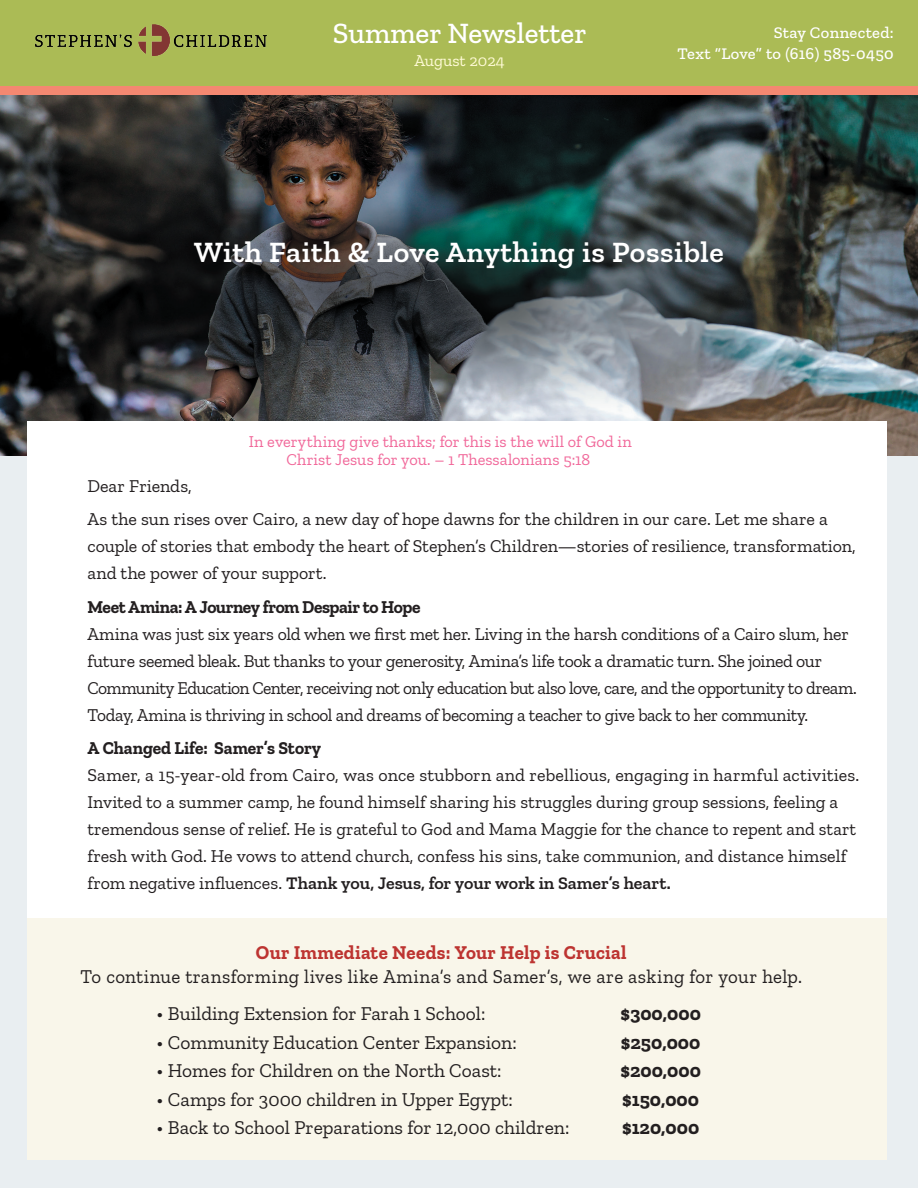
<style>
.page{position:relative;width:918px;height:1188px;background:#e9eef1}
.page>*{position:absolute;margin:0;border:0;box-sizing:border-box;transform-origin:0 0}
.t1{font:600 30px "Zilla Slab";letter-spacing:.02em;color:#fff}
.t2{font:500 30px "Zilla Slab";color:#fff}
.t3{font:19.5px "Zilla Slab";color:#231f20}
.t4{font:700 19.5px "Zilla Slab";color:#231f20}
.t5{font:700 19.5px "Zilla Slab";letter-spacing:.015em;color:#bd3431}
.t6{font:18px/27px "Zilla Slab";letter-spacing:-.005em;color:#231f20}
.t7{font:700 18px "Zilla Slab";letter-spacing:-.02em;color:#231f20}
.t8{font:16.5px/18px "Zilla Slab";letter-spacing:.01em;color:#f1689a;text-align:center}
.t9{font:500 16.5px/21.8px "Zilla Slab";letter-spacing:.02em;color:#fff;text-align:right}
.t10{font:16.5px "Zilla Slab";color:#fffbd6}
.s1{font-weight:600}
</style>
<div class="page">
<img style="left:0;top:95px;width:918px;height:361px">
<div style="left:27px;top:421px;width:860px;height:738px;background:#fff"></div>
<div style="left:0;top:0;width:918px;height:87px;background:#abbb55"></div>
<img style="left:35px;top:25px;width:232px;height:31px">
<div style="left:0;top:86px;width:918px;height:9px;background:#f48871"></div>
<div style="left:28px;top:918px;width:859px;height:241px;background:#f9f6ea"></div>
<h1 class="t2" style="left:333px;top:16px;width:255px">Summer Newsletter</h1>
<p class="t9" style="left:677px;top:21px;width:218px">Stay Connected:<br>Text “Love” to (616) 585-0450</p>
<p class="t10" style="left:414px;top:51px;width:92px">August 2024</p>
<h1 class="t1" style="left:194px;top:235px;width:531px">With Faith &amp; Love Anything is Possible</h1>
<p class="t8" style="left:249px;top:433px;width:384px">In everything give thanks; for this is the will of God in<br>Christ Jesus for you. – 1 Thessalonians 5:18</p>
<p class="t6" style="left:87px;top:470px;width:742px;line-height:32.4px">Dear Friends,<br>As the sun rises over Cairo, a new day of hope dawns for the children in our care. Let me share a</p>
<p class="t6" style="left:87px;top:532px;width:770px">couple of stories that embody the heart of Stephen’s Children—stories of resilience, transformation, and the power of your support.</p>
<p class="t7" style="left:87px;top:596px;width:335px">Meet Amina: A Journey from Despair to Hope</p>
<p class="t6" style="left:87px;top:620px;width:771px">Amina was just six years old when we first met her. Living in the harsh conditions of a Cairo slum, her future seemed bleak. But thanks to your generosity, Amina’s life took a dramatic turn. She joined our Community Education Center, receiving not only education but also love, care, and the opportunity to dream.<br>Today, Amina is thriving in school and dreams of becoming a teacher to give back to her community.</p>
<p class="t7" style="left:87px;top:738px;width:235px">A Changed Life: Samer’s Story</p>
<p class="t6" style="left:87px;top:762px;width:773px">Samer, a 15-year-old from Cairo, was once stubborn and rebellious, engaging in harmful activities.<br>Invited to a summer camp, he found himself sharing his struggles during group sessions, feeling a tremendous sense of relief. He is grateful to God and Mama Maggie for the chance to repent and start fresh with God. He vows to attend church, confess his sins, take communion, and distance himself from negative influences. <span class="s1">Thank you, Jesus, for your work in Samer’s heart.</span></p>
<p class="t5" style="left:256px;top:942px;width:372px">Our Immediate Needs: Your Help is Crucial</p>
<p class="t3" style="left:80px;top:966px;width:723px">To continue transforming lives like Amina’s and Samer’s, we are asking for your help.</p>
<p class="t3" style="left:157px;top:1003px;width:330px">• Building Extension for Farah 1 School:</p>
<p class="t4" style="left:620px;top:1002px;width:82px">$300,000</p>
<p class="t3" style="left:157px;top:1031px;width:362px">• Community Education Center Expansion:</p>
<p class="t4" style="left:621px;top:1031px;width:81px">$250,000</p>
<p class="t3" style="left:157px;top:1060px;width:346px">• Homes for Children on the North Coast:</p>
<p class="t4" style="left:620px;top:1059px;width:82px">$200,000</p>
<p class="t3" style="left:157px;top:1088px;width:358px">• Camps for 3000 children in Upper Egypt:</p>
<p class="t4" style="left:622px;top:1088px;width:78px">$150,000</p>
<p class="t3" style="left:157px;top:1117px;width:414px">• Back to School Preparations for 12,000 children:</p>
<p class="t4" style="left:622px;top:1116px;width:79px">$120,000</p>
</div>
